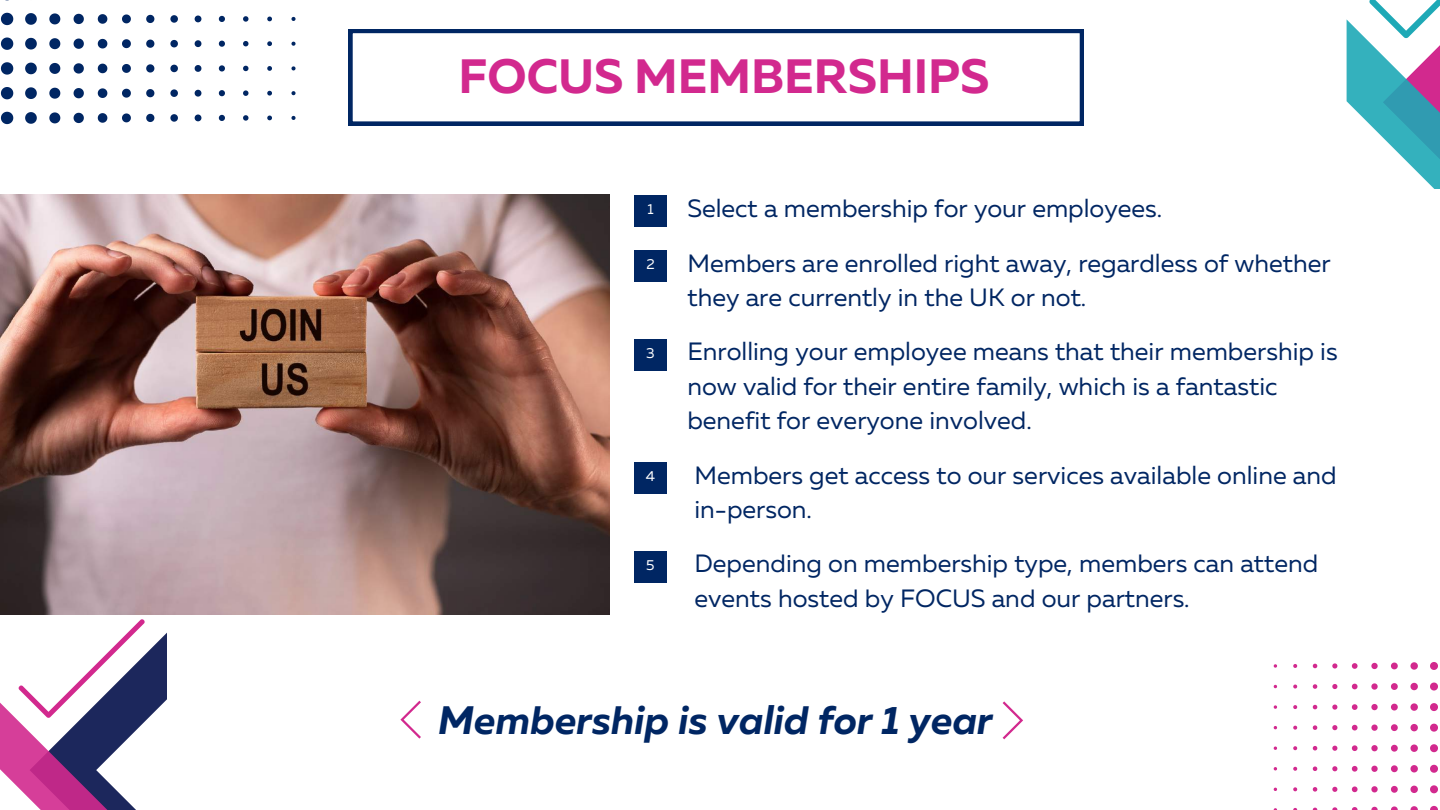
<style>
.page{position:relative;width:1440px;height:810px;background:#fff}
.page>*{position:absolute;margin:0;border:0;box-sizing:border-box;transform-origin:0 0}
.t1{font:700 48.1px "Muller";color:#d2298e}
.t2{font:italic 700 39.6px "Muller";color:#002663}
.t3{font:25px/34.5px "Muller";color:#002663}
.t4{font:14.4px "Muller";color:#fff}
</style>
<div class="page">
<svg style="left:0;top:619px;width:166px;height:191px"></svg>
<svg style="left:1347px;top:0;width:93px;height:189px"></svg>
<svg style="left:1430px;top:806px;width:8px;height:4px"></svg>
<svg style="left:1410px;top:806px;width:8px;height:4px"></svg>
<svg style="left:1391px;top:806px;width:7px;height:4px"></svg>
<svg style="left:1371px;top:807px;width:7px;height:3px"></svg>
<svg style="left:1352px;top:807px;width:6px;height:3px"></svg>
<svg style="left:1332px;top:807px;width:5px;height:3px"></svg>
<svg style="left:1430px;top:785px;width:8px;height:8px"></svg>
<svg style="left:1410px;top:786px;width:8px;height:7px"></svg>
<svg style="left:1391px;top:786px;width:7px;height:7px"></svg>
<svg style="left:1371px;top:786px;width:7px;height:6px"></svg>
<svg style="left:1352px;top:786px;width:6px;height:6px"></svg>
<svg style="left:1332px;top:787px;width:5px;height:5px"></svg>
<svg style="left:1313px;top:787px;width:4px;height:5px"></svg>
<svg style="left:1293px;top:787px;width:4px;height:4px"></svg>
<svg style="left:1430px;top:765px;width:8px;height:8px"></svg>
<svg style="left:1410px;top:765px;width:8px;height:7px"></svg>
<svg style="left:1391px;top:765px;width:7px;height:7px"></svg>
<svg style="left:1371px;top:766px;width:7px;height:6px"></svg>
<svg style="left:1352px;top:766px;width:6px;height:6px"></svg>
<svg style="left:1332px;top:766px;width:5px;height:5px"></svg>
<svg style="left:1313px;top:767px;width:4px;height:4px"></svg>
<svg style="left:1293px;top:767px;width:4px;height:4px"></svg>
<svg style="left:1430px;top:744px;width:8px;height:8px"></svg>
<svg style="left:1410px;top:745px;width:8px;height:7px"></svg>
<svg style="left:1391px;top:745px;width:7px;height:7px"></svg>
<svg style="left:1371px;top:745px;width:7px;height:6px"></svg>
<svg style="left:1352px;top:745px;width:6px;height:6px"></svg>
<svg style="left:1332px;top:746px;width:5px;height:5px"></svg>
<svg style="left:1313px;top:746px;width:4px;height:4px"></svg>
<svg style="left:1293px;top:746px;width:4px;height:4px"></svg>
<svg style="left:1430px;top:724px;width:8px;height:8px"></svg>
<svg style="left:1410px;top:724px;width:8px;height:7px"></svg>
<svg style="left:1391px;top:724px;width:7px;height:7px"></svg>
<svg style="left:1371px;top:725px;width:7px;height:6px"></svg>
<svg style="left:1352px;top:725px;width:6px;height:5px"></svg>
<svg style="left:1332px;top:725px;width:5px;height:5px"></svg>
<svg style="left:1313px;top:725px;width:4px;height:5px"></svg>
<svg style="left:1293px;top:726px;width:4px;height:4px"></svg>
<svg style="left:1430px;top:703px;width:8px;height:8px"></svg>
<svg style="left:1410px;top:703px;width:8px;height:8px"></svg>
<svg style="left:1391px;top:704px;width:7px;height:7px"></svg>
<svg style="left:1371px;top:704px;width:7px;height:6px"></svg>
<svg style="left:1352px;top:704px;width:6px;height:6px"></svg>
<svg style="left:1332px;top:705px;width:5px;height:5px"></svg>
<svg style="left:1313px;top:705px;width:4px;height:4px"></svg>
<svg style="left:1293px;top:705px;width:4px;height:4px"></svg>
<svg style="left:1274px;top:705px;width:3px;height:4px"></svg>
<svg style="left:1430px;top:683px;width:8px;height:8px"></svg>
<svg style="left:1410px;top:683px;width:8px;height:7px"></svg>
<svg style="left:1391px;top:683px;width:7px;height:7px"></svg>
<svg style="left:1371px;top:683px;width:7px;height:7px"></svg>
<svg style="left:1352px;top:684px;width:6px;height:5px"></svg>
<svg style="left:1332px;top:684px;width:5px;height:5px"></svg>
<svg style="left:1313px;top:684px;width:4px;height:5px"></svg>
<svg style="left:1293px;top:685px;width:4px;height:4px"></svg>
<svg style="left:1430px;top:662px;width:8px;height:8px"></svg>
<svg style="left:1410px;top:662px;width:8px;height:8px"></svg>
<svg style="left:1391px;top:663px;width:7px;height:6px"></svg>
<svg style="left:1371px;top:663px;width:7px;height:6px"></svg>
<svg style="left:1352px;top:663px;width:6px;height:6px"></svg>
<svg style="left:1332px;top:663px;width:5px;height:6px"></svg>
<svg style="left:1313px;top:664px;width:4px;height:4px"></svg>
<svg style="left:1293px;top:664px;width:4px;height:4px"></svg>
<svg style="left:1274px;top:664px;width:3px;height:4px"></svg>
<svg style="left:1px;top:112px;width:12px;height:12px"></svg>
<svg style="left:25px;top:112px;width:12px;height:12px"></svg>
<svg style="left:49px;top:112px;width:11px;height:11px"></svg>
<svg style="left:74px;top:113px;width:10px;height:10px"></svg>
<svg style="left:98px;top:113px;width:9px;height:10px"></svg>
<svg style="left:122px;top:113px;width:9px;height:9px"></svg>
<svg style="left:146px;top:114px;width:8px;height:8px"></svg>
<svg style="left:170px;top:114px;width:8px;height:8px"></svg>
<svg style="left:195px;top:115px;width:6px;height:6px"></svg>
<svg style="left:219px;top:115px;width:6px;height:6px"></svg>
<svg style="left:243px;top:115px;width:5px;height:6px"></svg>
<svg style="left:267px;top:116px;width:5px;height:4px"></svg>
<svg style="left:291px;top:116px;width:5px;height:4px"></svg>
<svg style="left:1px;top:87px;width:12px;height:12px"></svg>
<svg style="left:25px;top:87px;width:12px;height:12px"></svg>
<svg style="left:49px;top:88px;width:11px;height:11px"></svg>
<svg style="left:74px;top:88px;width:10px;height:10px"></svg>
<svg style="left:98px;top:88px;width:9px;height:10px"></svg>
<svg style="left:122px;top:89px;width:9px;height:9px"></svg>
<svg style="left:146px;top:89px;width:8px;height:8px"></svg>
<svg style="left:170px;top:89px;width:8px;height:8px"></svg>
<svg style="left:195px;top:90px;width:6px;height:7px"></svg>
<svg style="left:219px;top:90px;width:6px;height:6px"></svg>
<svg style="left:243px;top:90px;width:5px;height:6px"></svg>
<svg style="left:267px;top:91px;width:5px;height:5px"></svg>
<svg style="left:291px;top:91px;width:5px;height:4px"></svg>
<svg style="left:1px;top:62px;width:12px;height:13px"></svg>
<svg style="left:25px;top:63px;width:12px;height:11px"></svg>
<svg style="left:49px;top:63px;width:11px;height:11px"></svg>
<svg style="left:74px;top:63px;width:10px;height:11px"></svg>
<svg style="left:98px;top:64px;width:9px;height:9px"></svg>
<svg style="left:122px;top:64px;width:9px;height:9px"></svg>
<svg style="left:146px;top:64px;width:8px;height:9px"></svg>
<svg style="left:170px;top:65px;width:8px;height:7px"></svg>
<svg style="left:195px;top:65px;width:6px;height:7px"></svg>
<svg style="left:219px;top:65px;width:6px;height:7px"></svg>
<svg style="left:243px;top:66px;width:5px;height:5px"></svg>
<svg style="left:267px;top:66px;width:5px;height:5px"></svg>
<svg style="left:291px;top:66px;width:5px;height:4px"></svg>
<svg style="left:1px;top:38px;width:12px;height:12px"></svg>
<svg style="left:25px;top:38px;width:12px;height:12px"></svg>
<svg style="left:49px;top:38px;width:11px;height:11px"></svg>
<svg style="left:74px;top:39px;width:10px;height:10px"></svg>
<svg style="left:98px;top:39px;width:9px;height:9px"></svg>
<svg style="left:122px;top:39px;width:9px;height:9px"></svg>
<svg style="left:146px;top:40px;width:8px;height:8px"></svg>
<svg style="left:170px;top:40px;width:8px;height:7px"></svg>
<svg style="left:195px;top:40px;width:6px;height:7px"></svg>
<svg style="left:219px;top:41px;width:6px;height:6px"></svg>
<svg style="left:243px;top:41px;width:5px;height:5px"></svg>
<svg style="left:267px;top:41px;width:5px;height:5px"></svg>
<svg style="left:291px;top:42px;width:5px;height:4px"></svg>
<svg style="left:1px;top:13px;width:12px;height:12px"></svg>
<svg style="left:25px;top:13px;width:12px;height:12px"></svg>
<svg style="left:49px;top:13px;width:11px;height:11px"></svg>
<svg style="left:74px;top:14px;width:10px;height:10px"></svg>
<svg style="left:98px;top:14px;width:9px;height:10px"></svg>
<svg style="left:122px;top:14px;width:9px;height:9px"></svg>
<svg style="left:146px;top:15px;width:8px;height:8px"></svg>
<svg style="left:170px;top:15px;width:8px;height:8px"></svg>
<svg style="left:195px;top:16px;width:6px;height:6px"></svg>
<svg style="left:219px;top:16px;width:6px;height:6px"></svg>
<svg style="left:243px;top:16px;width:5px;height:6px"></svg>
<svg style="left:267px;top:17px;width:5px;height:4px"></svg>
<svg style="left:291px;top:17px;width:5px;height:4px"></svg>
<img style="left:0;top:195px;width:609px;height:420px">
<svg style="left:349px;top:29px;width:734px;height:96px"></svg>
<div style="left:634px;top:195px;width:33px;height:32px;background:#002663"></div>
<div style="left:634px;top:250px;width:33px;height:32px;background:#002663"></div>
<div style="left:634px;top:339px;width:33px;height:32px;background:#002663"></div>
<div style="left:634px;top:462px;width:33px;height:32px;background:#002663"></div>
<div style="left:634px;top:551px;width:33px;height:32px;background:#002663"></div>
<svg style="left:1003px;top:701px;width:20px;height:38px"></svg>
<svg style="left:400px;top:701px;width:21px;height:38px"></svg>
<h1 class="t1" style="left:458px;top:56px;width:533px">FOCUS MEMBERSHIPS</h1>
<p class="t4" style="left:647px;top:203px;width:8px">1</p>
<p class="t4" style="left:646px;top:258px;width:10px">2</p>
<p class="t4" style="left:646px;top:347px;width:10px">3</p>
<p class="t4" style="left:646px;top:470px;width:11px">4</p>
<p class="t4" style="left:646px;top:559px;width:10px">5</p>
<p class="t3" style="left:687px;top:184px;width:645px;line-height:54.3px">Select a membership for your employees.<br>Members are enrolled right away, regardless of whether</p>
<p class="t3" style="left:687px;top:282px;width:400px">they are currently in the UK or not.</p>
<p class="t3" style="left:687px;top:336px;width:652px">Enrolling your employee means that their membership is now valid for their entire family, which is a fantastic benefit for everyone involved.</p>
<p class="t3" style="left:694px;top:460px;width:644px">Members get access to our services available online and in-person.</p>
<p class="t3" style="left:694px;top:548px;width:625px">Depending on membership type, members can attend events hosted by FOCUS and our partners.</p>
<h2 class="t2" style="left:438px;top:704px;width:556px">Membership is valid for 1 year</h2>
</div>
